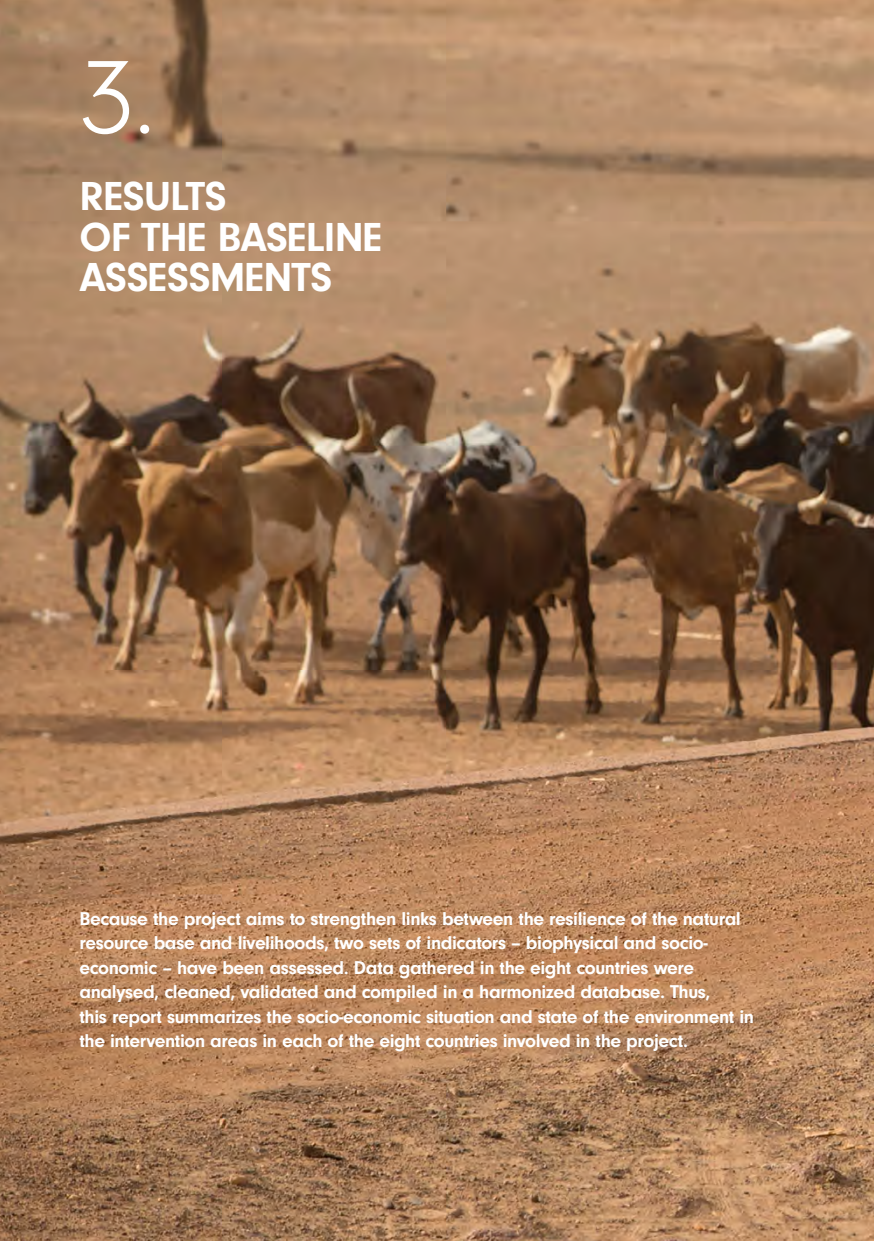
<style>
.page{position:relative;width:874px;height:1241px;background:#fff}
.page>*{position:absolute;margin:0;border:0;box-sizing:border-box;transform-origin:0 0}
.t1{font:300 110.25px "Neuzeit Grotesk";color:#fff}
.t2{font:700 42px/40.2px "Neuzeit Grotesk";letter-spacing:-.02em;color:#fff}
.t3{font:700 19.25px/24.5px "Neuzeit Grotesk";letter-spacing:-.02em;color:#fff}
</style>
<div class="page">
<img style="left:0;top:0;width:873px;height:1240px">
<h1 class="t1" style="left:79px;top:39px;width:78px">3.</h1>
<h2 class="t2" style="left:79px;top:177px;width:304px">RESULTS<br>OF THE BASELINE<br>ASSESSMENTS</h2>
<p class="t3" style="left:79px;top:906px;width:675px">Because the project aims to strengthen links between the resilience of the natural resource base and livelihoods, two sets of indicators – biophysical and socio&shy;economic – have been assessed. Data gathered in the eight countries were analysed, cleaned, validated and compiled in a harmonized database. Thus,<br>this report summarizes the socio-economic situation and state of the environment in the intervention areas in each of the eight countries involved in the project.</p>
</div>
